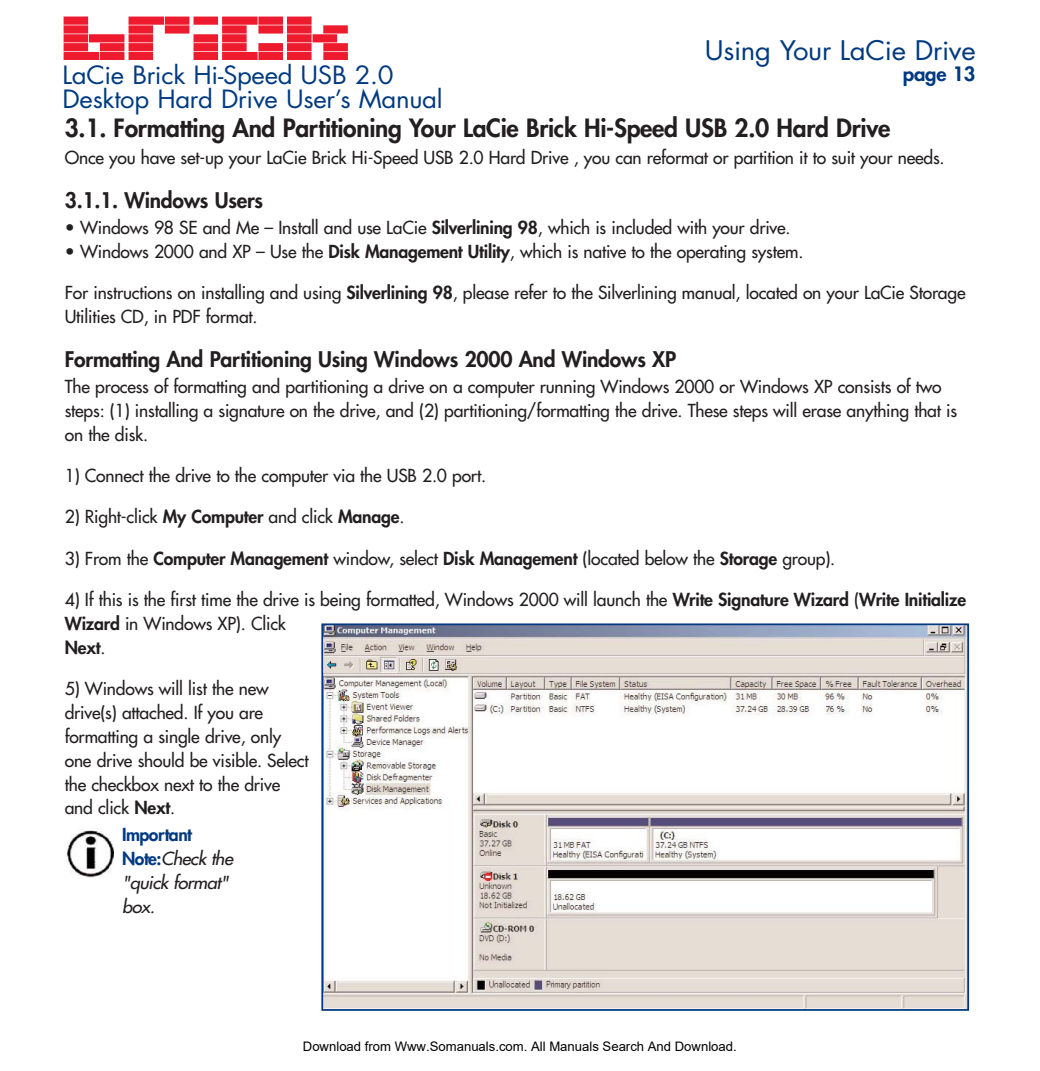
<style>
.page{position:relative;width:1040px;height:1071px;background:#fff}
.page>*{position:absolute;margin:0;border:0;box-sizing:border-box;transform-origin:0 0}
.t1{font:26.25px "Futura";letter-spacing:-.01em;color:#013a81;scale:1.05 1}
.t2{font:800 24.5px "Futura";letter-spacing:-.01em;color:#231f20}
.t3{font:24.5px "Futura";letter-spacing:-.01em;color:#013a81;scale:1.05 1}
.t4{font:800 21px "Futura";letter-spacing:-.01em;color:#231f20}
.t5{font:800 19.25px "Futura";letter-spacing:-.01em;color:#013a81;scale:1.05 1}
.t6{font:17.5px/23.8px "Futura";letter-spacing:-.01em;color:#231f20}
.t7{font:italic 17.5px/23.8px "Futura";color:#231f20;scale:1.05 1}
.t8{font:13.12px "Arial";color:#000}
.s1{font-weight:800}
.s2{font-weight:800;font-style:normal;color:#013a81}
</style>
<div class="page">
<div style="left:222px;top:17px;width:35px;height:8px;background:#ed1b2d"></div>
<div style="left:258px;top:25px;width:25px;height:9px;background:#ed1b2d"></div>
<div style="left:258px;top:17px;width:25px;height:8px;background:#ed1b2d"></div>
<div style="left:222px;top:52px;width:35px;height:8px;background:#ed1b2d"></div>
<div style="left:258px;top:43px;width:25px;height:8px;background:#ed1b2d"></div>
<div style="left:258px;top:52px;width:25px;height:8px;background:#ed1b2d"></div>
<div style="left:222px;top:34px;width:25px;height:8px;background:#ed1b2d"></div>
<div style="left:222px;top:43px;width:25px;height:8px;background:#ed1b2d"></div>
<div style="left:222px;top:25px;width:25px;height:9px;background:#ed1b2d"></div>
<div style="left:193px;top:52px;width:25px;height:8px;background:#ed1b2d"></div>
<div style="left:193px;top:17px;width:25px;height:8px;background:#ed1b2d"></div>
<div style="left:193px;top:34px;width:25px;height:8px;background:#ed1b2d"></div>
<div style="left:193px;top:43px;width:25px;height:8px;background:#ed1b2d"></div>
<div style="left:287px;top:17px;width:24px;height:8px;background:#ed1b2d"></div>
<div style="left:287px;top:52px;width:24px;height:8px;background:#ed1b2d"></div>
<div style="left:323px;top:25px;width:25px;height:9px;background:#ed1b2d"></div>
<div style="left:312px;top:34px;width:25px;height:8px;background:#ed1b2d"></div>
<div style="left:323px;top:43px;width:25px;height:8px;background:#ed1b2d"></div>
<div style="left:323px;top:52px;width:25px;height:8px;background:#ed1b2d"></div>
<div style="left:287px;top:34px;width:24px;height:8px;background:#ed1b2d"></div>
<div style="left:287px;top:43px;width:24px;height:8px;background:#ed1b2d"></div>
<div style="left:287px;top:25px;width:24px;height:9px;background:#ed1b2d"></div>
<div style="left:64px;top:52px;width:35px;height:8px;background:#ed1b2d"></div>
<div style="left:100px;top:43px;width:24px;height:8px;background:#ed1b2d"></div>
<div style="left:100px;top:52px;width:24px;height:8px;background:#ed1b2d"></div>
<div style="left:64px;top:34px;width:24px;height:8px;background:#ed1b2d"></div>
<div style="left:64px;top:43px;width:24px;height:8px;background:#ed1b2d"></div>
<div style="left:89px;top:34px;width:35px;height:8px;background:#ed1b2d"></div>
<div style="left:64px;top:17px;width:24px;height:8px;background:#ed1b2d"></div>
<div style="left:64px;top:25px;width:24px;height:9px;background:#ed1b2d"></div>
<div style="left:128px;top:52px;width:25px;height:8px;background:#ed1b2d"></div>
<div style="left:128px;top:17px;width:36px;height:8px;background:#ed1b2d"></div>
<div style="left:165px;top:25px;width:24px;height:9px;background:#ed1b2d"></div>
<div style="left:165px;top:17px;width:24px;height:8px;background:#ed1b2d"></div>
<div style="left:128px;top:34px;width:25px;height:8px;background:#ed1b2d"></div>
<div style="left:128px;top:25px;width:25px;height:9px;background:#ed1b2d"></div>
<div style="left:128px;top:43px;width:25px;height:8px;background:#ed1b2d"></div>
<img style="left:324px;top:626px;width:642px;height:382px">
<div style="left:321px;top:623px;width:648px;height:388px;border:2px solid #013a81"></div>
<img style="left:66px;top:830px;width:47px;height:48px">
<h1 class="t1" style="left:705px;top:38px;width:259px">Using Your LaCie Drive</h1>
<h2 class="t3" style="left:62px;top:63px;width:317px">LaCie Brick Hi-Speed USB 2.0</h2>
<p class="t5" style="left:902px;top:64px;width:71px">page 13</p>
<h2 class="t3" style="left:62px;top:88px;width:363px">Desktop Hard Drive User’s Manual</h2>
<h2 class="t2" style="left:65px;top:116px;width:827px">3.1. Formatting And Partitioning Your LaCie Brick Hi-Speed USB 2.0 Hard Drive</h2>
<p class="t6" style="left:65px;top:147px;width:881px">Once you have set-up your LaCie Brick Hi-Speed USB 2.0 Hard Drive , you can reformat or partition it to suit your needs.</p>
<p class="t4" style="left:65px;top:191px;width:200px">3.1.1. Windows Users</p>
<p class="t6" style="left:65px;top:217px;width:727px">• Windows 98 SE and Me – Install and use LaCie <span class="s1">Silverlining 98</span>, which is included with your drive.</p>
<p class="t6" style="left:65px;top:241px;width:740px">• Windows 2000 and XP – Use the <span class="s1">Disk Management Utility</span>, which is native to the operating system.</p>
<p class="t6" style="left:65px;top:282px;width:902px">For instructions on installing and using <span class="s1">Silverlining 98</span>, please refer to the Silverlining manual, located on your LaCie Storage<br>Utilities CD, in PDF format.</p>
<p class="t4" style="left:65px;top:350px;width:613px">Formatting And Partitioning Using Windows 2000 And Windows XP</p>
<p class="t6" style="left:65px;top:376px;width:894px">The process of formatting and partitioning a drive on a computer running Windows 2000 or Windows XP consists of two steps: (1) installing a signature on the drive, and (2) partitioning/formatting the drive. These steps will erase anything that is on the disk.</p>
<p class="t6" style="left:65px;top:465px;width:423px">1) Connect the drive to the computer via the USB 2.0 port.</p>
<p class="t6" style="left:65px;top:506px;width:341px">2) Right-click <span class="s1">My Computer</span> and click <span class="s1">Manage</span>.</p>
<p class="t6" style="left:65px;top:548px;width:772px">3) From the <span class="s1">Computer Management</span> window, select <span class="s1">Disk Management</span> (located below the <span class="s1">Storage</span> group).</p>
<p class="t6" style="left:65px;top:589px;width:902px">4) If this is the first time the drive is being formatted, Windows 2000 will launch the <span class="s1">Write Signature Wizard</span> (<span class="s1">Write Initialize<br>Wizard</span> in Windows XP). Click<br><span class="s1">Next</span>.</p>
<p class="t6" style="left:65px;top:678px;width:245px">5) Windows will list the new drive(s) attached. If you are formatting a single drive, only one drive should be visible. Select the checkbox next to the drive and click <span class="s1">Next</span>.</p>
<p class="t7" style="left:122px;top:824px;width:110px"><span class="s2">Important<br>N o te :</span> Check the "quick format" box.</p>
<p class="t8" style="left:303px;top:1039px;width:435px">Download from Www.Somanuals.com. All Manuals Search And Download.</p>
</div>
